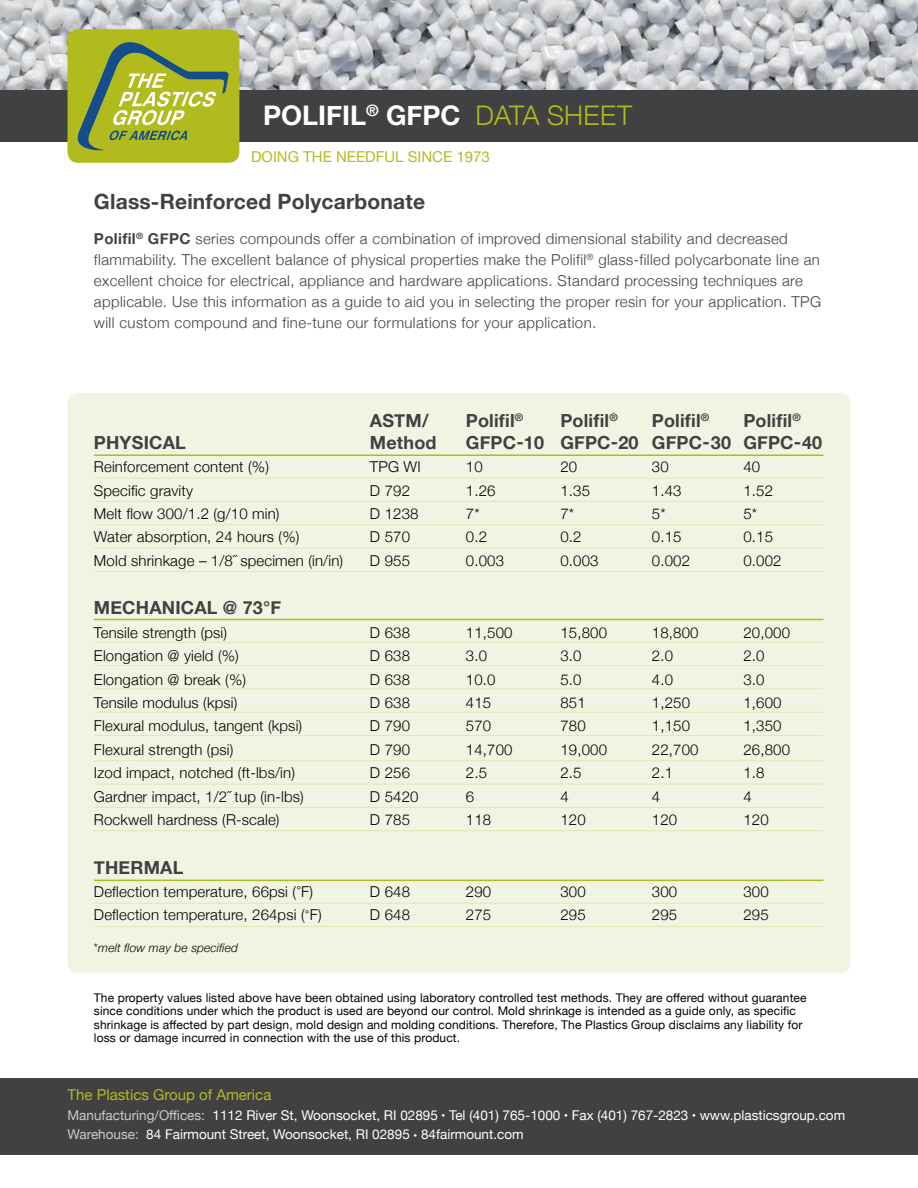
<style>
.page{position:relative;width:918px;height:1188px;background:#fff}
.page>*{position:absolute;margin:0;border:0;box-sizing:border-box;transform-origin:0 0}
.t1{font:700 27px "Helvetica Neue";color:#fff}
.t2{font:700 21px "Helvetica Neue";letter-spacing:.01em;color:#414042}
.t3{font:700 18px "Helvetica Neue";letter-spacing:.01em;color:#414042}
.t4{font:300 15px "Helvetica Neue";letter-spacing:.01em;color:#000}
.t5{font:300 15px/21px "Helvetica Neue";letter-spacing:.025em;color:#414042}
.t6{font:15px "Helvetica Neue";color:#b2bb1e}
.t7{font:13.5px/19.5px "Helvetica Neue";color:#fff}
.t8{font:12px/13.5px "Helvetica Neue";letter-spacing:.01em;color:#000}
.t9{font:italic 300 12px "Helvetica Neue";letter-spacing:.01em;color:#000}
.s1{font-weight:300;color:#b2bb1e}
.s2{font-weight:700}
.s3{font-style:normal}
.s4{color:#c9cacc}
.s5{font-size:7.5px}
</style>
<div class="page">
<img style="left:0;top:0;width:918px;height:90px">
<div style="left:0;top:90px;width:918px;height:51px;background:#414042"></div>
<div style="left:68px;top:29px;width:171px;height:134px;background:#b2bb1e;border-radius:11px"></div>
<svg style="left:77px;top:42px;width:152px;height:109px"></svg>
<div style="left:0;top:1078px;width:918px;height:76px;background:#414042"></div>
<div style="left:68px;top:393px;width:782px;height:581px;background:#f2f4e3;border-radius:11px"></div>
<hr style="left:94px;top:478px;width:729px;height:1px;background:#e2e5b7">
<hr style="left:94px;top:642px;width:729px;height:1px;background:#e2e5b7">
<hr style="left:94px;top:903px;width:729px;height:1px;background:#e2e5b7">
<hr style="left:94px;top:760px;width:729px;height:1px;background:#e2e5b7">
<hr style="left:94px;top:454px;width:729px;height:2px;background:#b2bb1e">
<hr style="left:94px;top:619px;width:729px;height:1px;background:#b2bb1e">
<hr style="left:94px;top:880px;width:729px;height:1px;background:#b2bb1e">
<hr style="left:94px;top:501px;width:729px;height:1px;background:#e2e5b7">
<hr style="left:94px;top:665px;width:729px;height:1px;background:#e2e5b7">
<hr style="left:94px;top:926px;width:729px;height:1px;background:#e2e5b7">
<hr style="left:94px;top:784px;width:729px;height:1px;background:#e2e5b7">
<hr style="left:94px;top:524px;width:729px;height:1px;background:#e2e5b7">
<hr style="left:94px;top:689px;width:729px;height:1px;background:#e2e5b7">
<hr style="left:94px;top:807px;width:729px;height:1px;background:#e2e5b7">
<hr style="left:94px;top:548px;width:729px;height:1px;background:#e2e5b7">
<hr style="left:94px;top:712px;width:729px;height:1px;background:#e2e5b7">
<hr style="left:94px;top:830px;width:729px;height:1px;background:#e2e5b7">
<hr style="left:94px;top:571px;width:729px;height:1px;background:#e2e5b7">
<hr style="left:94px;top:735px;width:729px;height:1px;background:#e2e5b7">
<h1 class="t1" style="left:263px;top:91px;width:371px">POLIFIL<sup>®</sup> GFPC <span class="s1">DATA SHEET</span></h1>
<p class="t6" style="left:251px;top:144px;width:240px">DOING THE NEEDFUL SINCE 1973</p>
<h2 class="t2" style="left:94px;top:183px;width:333px">Glass-Reinforced Polycarbonate</h2>
<p class="t5" style="left:94px;top:227px;width:729px"><span class="s2">Polifil</span><sup>®</sup> <span class="s2">GFPC</span> series compounds offer a combination of improved dimensional stability and decreased flammability. The excellent balance of physical properties make the Polifil<sup>®</sup> glass-filled polycarbonate line an excellent choice for electrical, appliance and hardware applications. Standard processing techniques are applicable. Use this information as a guide to aid you in selecting the proper resin for your application. TPG will custom compound and fine-tune our formulations for your application.</p>
<p class="t3" style="left:370px;top:404px;width:60px">ASTM/</p>
<p class="t3" style="left:466px;top:404px;width:59px">Polifil<sup>®</sup></p>
<p class="t3" style="left:560px;top:404px;width:59px">Polifil<sup>®</sup></p>
<p class="t3" style="left:652px;top:404px;width:59px">Polifil<sup>®</sup></p>
<p class="t3" style="left:743px;top:404px;width:59px">Polifil<sup>®</sup></p>
<p class="t3" style="left:94px;top:426px;width:93px">PHYSICAL</p>
<p class="t3" style="left:370px;top:426px;width:68px">Method</p>
<p class="t3" style="left:466px;top:426px;width:358px">GFPC-10 GFPC-20 GFPC-30 GFPC-40</p>
<p class="t4" style="left:94px;top:455px;width:177px">Reinforcement content (%)</p>
<p class="t4" style="left:370px;top:455px;width:52px">TPG WI</p>
<p class="t4" style="left:466px;top:455px;width:18px">10</p>
<p class="t4" style="left:560px;top:455px;width:18px">20</p>
<p class="t4" style="left:652px;top:455px;width:18px">30</p>
<p class="t4" style="left:743px;top:455px;width:18px">40</p>
<p class="t4" style="left:94px;top:478px;width:101px">Specific gravity</p>
<p class="t4" style="left:370px;top:478px;width:42px">D 792</p>
<p class="t4" style="left:466px;top:478px;width:31px">1.26</p>
<p class="t4" style="left:560px;top:478px;width:31px">1.35</p>
<p class="t4" style="left:652px;top:478px;width:31px">1.43</p>
<p class="t4" style="left:743px;top:478px;width:31px">1.52</p>
<p class="t4" style="left:94px;top:502px;width:187px">Melt flow 300/1.2 (g/10 min)</p>
<p class="t4" style="left:370px;top:502px;width:50px">D 1238</p>
<p class="t4" style="left:466px;top:502px;width:15px">7*</p>
<p class="t4" style="left:560px;top:502px;width:15px">7*</p>
<p class="t4" style="left:652px;top:502px;width:15px">5*</p>
<p class="t4" style="left:743px;top:502px;width:15px">5*</p>
<p class="t4" style="left:94px;top:525px;width:207px">Water absorption, 24 hours (%)</p>
<p class="t4" style="left:370px;top:525px;width:42px">D 570</p>
<p class="t4" style="left:466px;top:525px;width:23px">0.2</p>
<p class="t4" style="left:560px;top:525px;width:23px">0.2</p>
<p class="t4" style="left:652px;top:525px;width:31px">0.15</p>
<p class="t4" style="left:743px;top:525px;width:31px">0.15</p>
<p class="t4" style="left:94px;top:548px;width:251px">Mold shrinkage – 1/8˝ specimen (in/in)</p>
<p class="t4" style="left:370px;top:548px;width:42px">D 955</p>
<p class="t4" style="left:466px;top:548px;width:40px">0.003</p>
<p class="t4" style="left:560px;top:548px;width:40px">0.003</p>
<p class="t4" style="left:652px;top:548px;width:40px">0.002</p>
<p class="t4" style="left:743px;top:548px;width:40px">0.002</p>
<p class="t3" style="left:94px;top:592px;width:189px">MECHANICAL @ 73°F</p>
<p class="t4" style="left:94px;top:620px;width:135px">Tensile strength (psi)</p>
<p class="t4" style="left:370px;top:620px;width:42px">D 638</p>
<p class="t4" style="left:466px;top:620px;width:48px">11,500</p>
<p class="t4" style="left:560px;top:620px;width:48px">15,800</p>
<p class="t4" style="left:652px;top:620px;width:48px">18,800</p>
<p class="t4" style="left:743px;top:620px;width:48px">20,000</p>
<p class="t4" style="left:94px;top:644px;width:146px">Elongation @ yield (%)</p>
<p class="t4" style="left:370px;top:644px;width:42px">D 638</p>
<p class="t4" style="left:466px;top:644px;width:23px">3.0</p>
<p class="t4" style="left:560px;top:644px;width:23px">3.0</p>
<p class="t4" style="left:652px;top:644px;width:23px">2.0</p>
<p class="t4" style="left:743px;top:644px;width:23px">2.0</p>
<p class="t4" style="left:94px;top:667px;width:154px">Elongation @ break (%)</p>
<p class="t4" style="left:370px;top:667px;width:42px">D 638</p>
<p class="t4" style="left:466px;top:667px;width:31px">10.0</p>
<p class="t4" style="left:560px;top:667px;width:23px">5.0</p>
<p class="t4" style="left:652px;top:667px;width:23px">4.0</p>
<p class="t4" style="left:743px;top:667px;width:23px">3.0</p>
<p class="t4" style="left:94px;top:691px;width:145px">Tensile modulus (kpsi)</p>
<p class="t4" style="left:370px;top:691px;width:42px">D 638</p>
<p class="t4" style="left:466px;top:691px;width:27px">415</p>
<p class="t4" style="left:560px;top:691px;width:27px">851</p>
<p class="t4" style="left:652px;top:691px;width:40px">1,250</p>
<p class="t4" style="left:743px;top:691px;width:40px">1,600</p>
<p class="t4" style="left:94px;top:714px;width:210px">Flexural modulus, tangent (kpsi)</p>
<p class="t4" style="left:370px;top:714px;width:42px">D 790</p>
<p class="t4" style="left:466px;top:714px;width:27px">570</p>
<p class="t4" style="left:560px;top:714px;width:27px">780</p>
<p class="t4" style="left:652px;top:714px;width:40px">1,150</p>
<p class="t4" style="left:743px;top:714px;width:40px">1,350</p>
<p class="t4" style="left:94px;top:737px;width:141px">Flexural strength (psi)</p>
<p class="t4" style="left:370px;top:737px;width:42px">D 790</p>
<p class="t4" style="left:466px;top:737px;width:48px">14,700</p>
<p class="t4" style="left:560px;top:737px;width:48px">19,000</p>
<p class="t4" style="left:652px;top:737px;width:48px">22,700</p>
<p class="t4" style="left:743px;top:737px;width:48px">26,800</p>
<p class="t4" style="left:94px;top:761px;width:203px">Izod impact, notched (ft-lbs/in)</p>
<p class="t4" style="left:370px;top:761px;width:42px">D 256</p>
<p class="t4" style="left:466px;top:761px;width:23px">2.5</p>
<p class="t4" style="left:560px;top:761px;width:23px">2.5</p>
<p class="t4" style="left:652px;top:761px;width:23px">2.1</p>
<p class="t4" style="left:743px;top:761px;width:23px">1.8</p>
<p class="t4" style="left:94px;top:784px;width:211px">Gardner impact, 1/2˝ tup (in-lbs)</p>
<p class="t4" style="left:370px;top:784px;width:50px">D 5420</p>
<p class="t4" style="left:466px;top:784px;width:10px">6</p>
<p class="t4" style="left:560px;top:784px;width:10px">4</p>
<p class="t4" style="left:652px;top:784px;width:10px">4</p>
<p class="t4" style="left:743px;top:784px;width:10px">4</p>
<p class="t4" style="left:94px;top:808px;width:187px">Rockwell hardness (R-scale)</p>
<p class="t4" style="left:370px;top:808px;width:42px">D 785</p>
<p class="t4" style="left:466px;top:808px;width:27px">118</p>
<p class="t4" style="left:560px;top:808px;width:27px">120</p>
<p class="t4" style="left:652px;top:808px;width:27px">120</p>
<p class="t4" style="left:743px;top:808px;width:27px">120</p>
<p class="t3" style="left:94px;top:851px;width:91px">THERMAL</p>
<p class="t4" style="left:94px;top:880px;width:221px">Deflection temperature, 66psi (˚F)</p>
<p class="t4" style="left:370px;top:880px;width:42px">D 648</p>
<p class="t4" style="left:466px;top:880px;width:27px">290</p>
<p class="t4" style="left:560px;top:880px;width:27px">300</p>
<p class="t4" style="left:652px;top:880px;width:27px">300</p>
<p class="t4" style="left:743px;top:880px;width:27px">300</p>
<p class="t4" style="left:94px;top:903px;width:229px">Deflection temperature, 264psi (˚F)</p>
<p class="t4" style="left:370px;top:903px;width:42px">D 648</p>
<p class="t4" style="left:466px;top:903px;width:27px">275</p>
<p class="t4" style="left:560px;top:903px;width:27px">295</p>
<p class="t4" style="left:652px;top:903px;width:27px">295</p>
<p class="t4" style="left:743px;top:903px;width:27px">295</p>
<p class="t9" style="left:94px;top:938px;width:146px"><span class="s3">*</span>melt flow may be specified</p>
<p class="t8" style="left:94px;top:990px;width:714px">The property values listed above have been obtained using laboratory controlled test methods. They are offered without guarantee since conditions under which the product is used are beyond our control. Mold shrinkage is intended as a guide only, as specific shrinkage is affected by part design, mold design and molding conditions. Therefore, The Plastics Group disclaims any liability for loss or damage incurred in connection with the use of this product.</p>
<p class="t6" style="left:68px;top:1082px;width:205px">The Plastics Group of America</p>
<p class="t7" style="left:67px;top:1104px;width:779px"><span class="s4">Manufacturing/Offices:</span> 1112 River St, Woonsocket, RI 02895 <span class="s5">•</span> Tel (401) 765-1000 <span class="s5">•</span> Fax (401) 767-2823 <span class="s5">•</span> www.plasticsgroup.com<br><span class="s4">Warehouse:</span> 84 Fairmount Street, Woonsocket, RI 02895 <span class="s5">•</span> 84fairmount.com</p>
</div>
